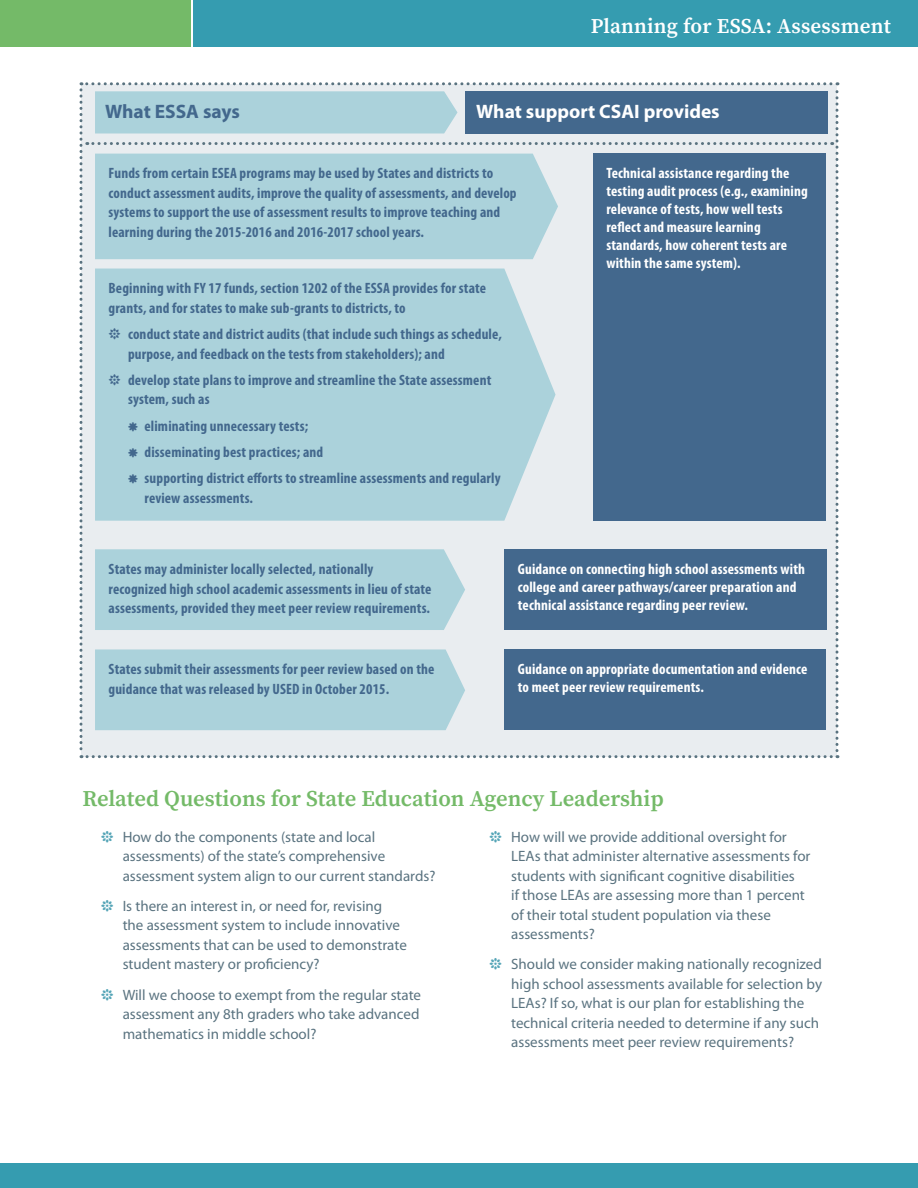
<style>
.page{position:relative;width:918px;height:1188px;background:#fff}
.page>*{position:absolute;margin:0;border:0;box-sizing:border-box;transform-origin:0 0}
.Section_Heading{font:600 22.5px "Source Serif Pro";color:#74ba68}
.Title__large{font:600 21px "Source Serif Pro";letter-spacing:.01em;color:#fff}
.Section_Heading-2{font:700 19.5px "Myriad Pro";color:#fff}
.Section_Heading-3{font:700 19.5px "Myriad Pro";color:#43688d}
.graphic_cell{font:700 condensed 15px/19.5px "Myriad Pro";letter-spacing:.01em;color:#43688d}
.t1{font:15px/19.5px "Myriad Pro";color:#5a7380}
.graphic_cell-2{font:700 condensed 15px/18px "Myriad Pro";letter-spacing:.01em;color:#fff}
.Table_cell{font:700 condensed 15px/19.5px "Myriad Pro";letter-spacing:.01em;color:#43688d}
</style>
<div class="page">
<div style="left:193px;top:0;width:725px;height:46px;background:#359cb0"></div>
<div style="left:0;top:0;width:190px;height:46px;background:#74ba68"></div>
<div style="left:0;top:1163px;width:918px;height:25px;background:#359cb0"></div>
<svg style="left:80px;top:82px;width:758px;height:676px;background:#9ab8c8"></svg>
<p class="Title__large" style="left:591px;top:14px;width:302px">Planning for ESSA: Assessment</p>
<p class="Section_Heading-3" style="left:105px;top:100px;width:136px">What ESSA says</p>
<p class="Section_Heading-2" style="left:476px;top:100px;width:245px">What support CSAI provides</p>
<p class="graphic_cell" style="left:109px;top:164px;width:410px">Funds from certain ESEA programs may be used by States and districts to conduct assessment audits, improve the quality of assessments, and develop systems to support the use of assessment results to improve teaching and learning during the 2015-2016 and 2016-2017 school years.</p>
<p class="graphic_cell" style="left:109px;top:279px;width:379px">Beginning with FY 17 funds, section 1202 of the ESSA provides for state grants, and for states to make sub-grants to districts, to</p>
<p class="graphic_cell" style="left:128px;top:325px;width:375px">conduct state and district audits (that include such things as schedule, purpose, and feedback on the tests from stakeholders); and</p>
<p class="graphic_cell" style="left:128px;top:370px;width:365px">develop state plans to improve and streamline the State assessment system, such as</p>
<p class="graphic_cell" style="left:145px;top:416px;width:165px">eliminating unnecessary tests;</p>
<p class="graphic_cell" style="left:145px;top:442px;width:180px">disseminating best practices; and</p>
<p class="graphic_cell" style="left:145px;top:469px;width:358px">supporting district efforts to streamline assessments and regularly review assessments.</p>
<p class="graphic_cell-2" style="left:606px;top:165px;width:203px">Technical assistance regarding the testing audit process (e.g., examining relevance of tests, how well tests reflect and measure learning standards, how coherent tests are within the same system).</p>
<p class="graphic_cell" style="left:109px;top:560px;width:324px">States may administer locally selected, nationally recognized high school academic assessments in lieu of state assessments, provided they meet peer review requirements.</p>
<p class="Table_cell" style="left:109px;top:660px;width:327px">States submit their assessments for peer review based on the guidance that was released by USED in October 2015.</p>
<p class="graphic_cell-2" style="left:518px;top:560px;width:289px">Guidance on connecting high school assessments with college and career pathways/career preparation and technical assistance regarding peer review.</p>
<p class="graphic_cell-2" style="left:518px;top:660px;width:291px">Guidance on appropriate documentation and evidence to meet peer review requirements.</p>
<p class="Section_Heading" style="left:82px;top:785px;width:583px">Related Questions for State Education Agency Leadership</p>
<p class="t1" style="left:123px;top:827px;width:314px">How do the components (state and local assessments) of the state’s comprehensive assessment system align to our current standards?</p>
<p class="t1" style="left:123px;top:897px;width:286px">Is there an interest in, or need for, revising the assessment system to include innovative assessments that can be used to demonstrate student mastery or proficiency?</p>
<p class="t1" style="left:123px;top:985px;width:300px;text-align:justify">Will we choose to exempt from the regular state assessment any 8th graders who take advanced mathematics in middle school?</p>
<p class="t1" style="left:511px;top:827px;width:301px">How will we provide additional oversight for LEAs that administer alternative assessments for students with significant cognitive disabilities<br>if those LEAs are assessing more than 1 percent of their total student population via these assessments?</p>
<p class="t1" style="left:511px;top:955px;width:312px">Should we consider making nationally recognized high school assessments available for selection by LEAs? If so, what is our plan for establishing the technical criteria needed to determine if any such assessments meet peer review requirements?</p>
</div>
